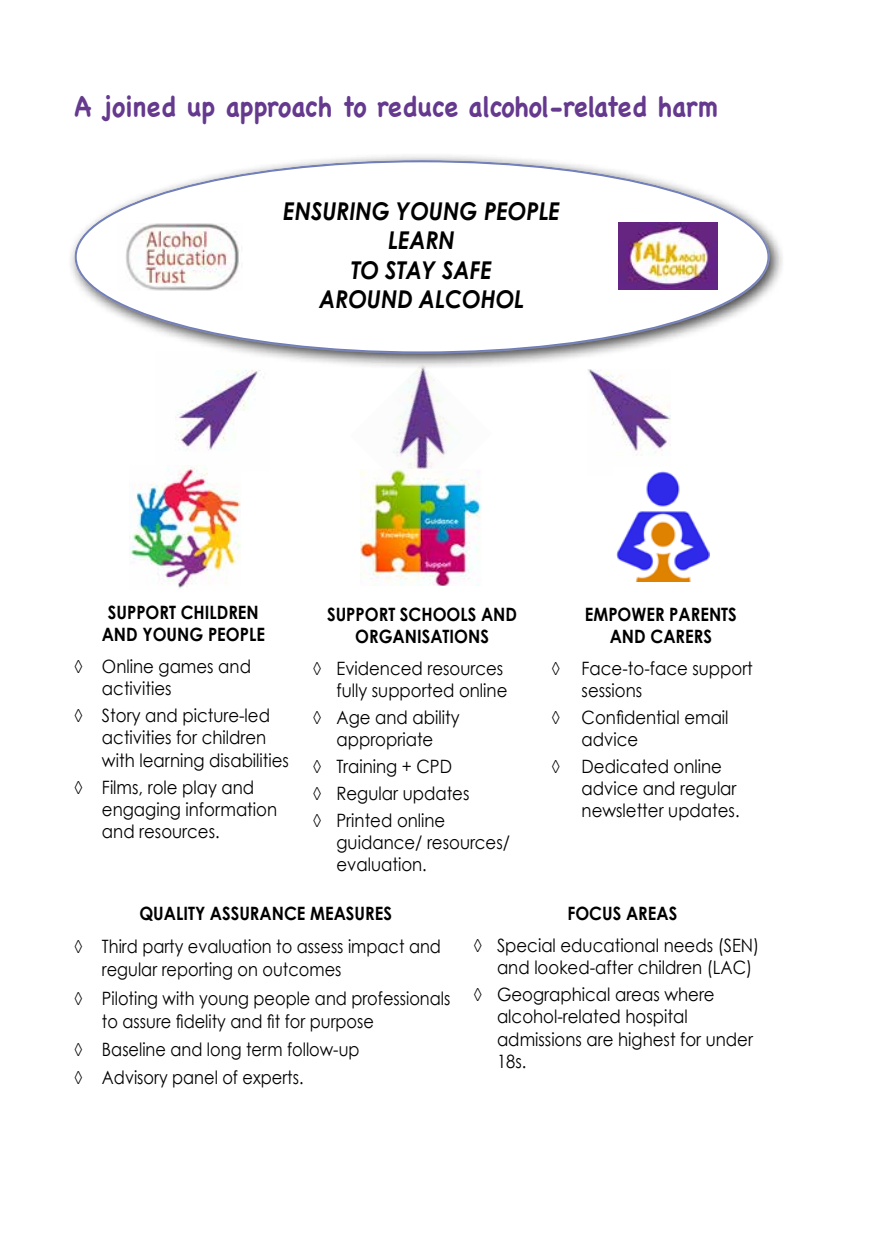
<style>
.page{position:relative;width:874px;height:1241px;background:#fff}
.page>*{position:absolute;margin:0;border:0;box-sizing:border-box;transform-origin:0 0}
.t1{font:700 28px "Chalkboard";color:#65398e;scale:.9 1}
.t2{font:italic 700 24.5px/29.4px "Century Gothic";color:#000;text-align:center;scale:.9 1}
.t3{font:18.38px/22.1px "Century Gothic";color:#000;scale:.9 1}
.t4{font:18.38px/23.3px "Century Gothic";color:#000;scale:.88 1}
.t5{font:700 18.38px/22.1px "Century Gothic";color:#000;text-align:center;scale:.9 1}
</style>
<div class="page">
<img style="left:393px;top:370px;width:60px;height:99px">
<img style="left:175px;top:370px;width:85px;height:81px">
<img style="left:588px;top:370px;width:82px;height:86px">
<img style="left:616px;top:471px;width:92px;height:110px">
<img style="left:360px;top:469px;width:121px;height:116px">
<div style="left:67px;top:152px;width:718px;height:218px;background:#000;opacity:.75"></div>
<div style="left:74px;top:156px;width:697px;height:198px;background:#fff"></div>
<img style="left:618px;top:222px;width:99px;height:67px">
<img style="left:126px;top:223px;width:113px;height:67px">
<img style="left:129px;top:465px;width:112px;height:123px">
<h1 class="t1" style="left:74px;top:89px;width:716px">A joined up approach to reduce alcohol-related harm</h1>
<h2 class="t2" style="left:283px;top:195px;width:309px">ENSURING YOUNG PEOPLE<br>LEARN<br>TO STAY SAFE<br>AROUND ALCOHOL</h2>
<p class="t5" style="left:102px;top:601px;width:183px">SUPPORT CHILDREN<br>AND YOUNG PEOPLE</p>
<p class="t3" style="left:102px;top:655px;width:167px;text-indent:-27px">◊ Online games and activities</p>
<p class="t3" style="left:102px;top:704px;width:209px;text-indent:-27px">◊ Story and picture-led activities for children with learning disabilities</p>
<p class="t3" style="left:102px;top:775px;width:196px;text-indent:-27px">◊ Films, role play and engaging information and resources.</p>
<p class="t5" style="left:327px;top:602px;width:212px">SUPPORT SCHOOLS AND<br>ORGANISATIONS</p>
<p class="t3" style="left:313px;top:656px;width:217px;text-align:right">◊ Evidenced resources fully supported online</p>
<p class="t3" style="left:313px;top:705px;width:164px;text-align:center">◊ Age and ability appropriate</p>
<p class="t3" style="left:313px;top:752px;width:175px;line-height:26.9px">◊ Training + CPD<br>◊ Regular updates ◊ Printed online</p>
<p class="t3" style="left:336px;top:831px;width:194px">guidance/ resources/ evaluation.</p>
<p class="t5" style="left:584px;top:602px;width:170px">EMPOWER PARENTS<br>AND CARERS</p>
<p class="t3" style="left:581px;top:656px;width:192px;text-indent:-30px">◊ Face-to-face support sessions</p>
<p class="t3" style="left:581px;top:705px;width:165px;text-indent:-30px">◊ Confidential email advice</p>
<p class="t3" style="left:581px;top:754px;width:177px;text-indent:-30px">◊ Dedicated online advice and regular newsletter updates.</p>
<p class="t5" style="left:139px;top:901px;width:282px">QUALITY ASSURANCE MEASURES</p>
<p class="t4" style="left:102px;top:934px;width:386px;text-indent:-27px">◊ Third party evaluation to assess impact and regular reporting on outcomes</p>
<p class="t4" style="left:102px;top:985px;width:397px;text-indent:-27px">◊ Piloting with young people and professionals to assure fidelity and fit for purpose</p>
<p class="t4" style="left:74px;top:1034px;width:325px;line-height:28.2px">◊ Baseline and long term follow-up ◊ Advisory panel of experts.</p>
<p class="t5" style="left:567px;top:902px;width:124px">FOCUS AREAS</p>
<p class="t3" style="left:496px;top:934px;width:293px;text-indent:-23px">◊ Special educational needs (SEN) and looked-after children (LAC)</p>
<p class="t3" style="left:496px;top:983px;width:286px;text-indent:-23px">◊ Geographical areas where alcohol-related hospital admissions are highest for under<br>18s.</p>
</div>
